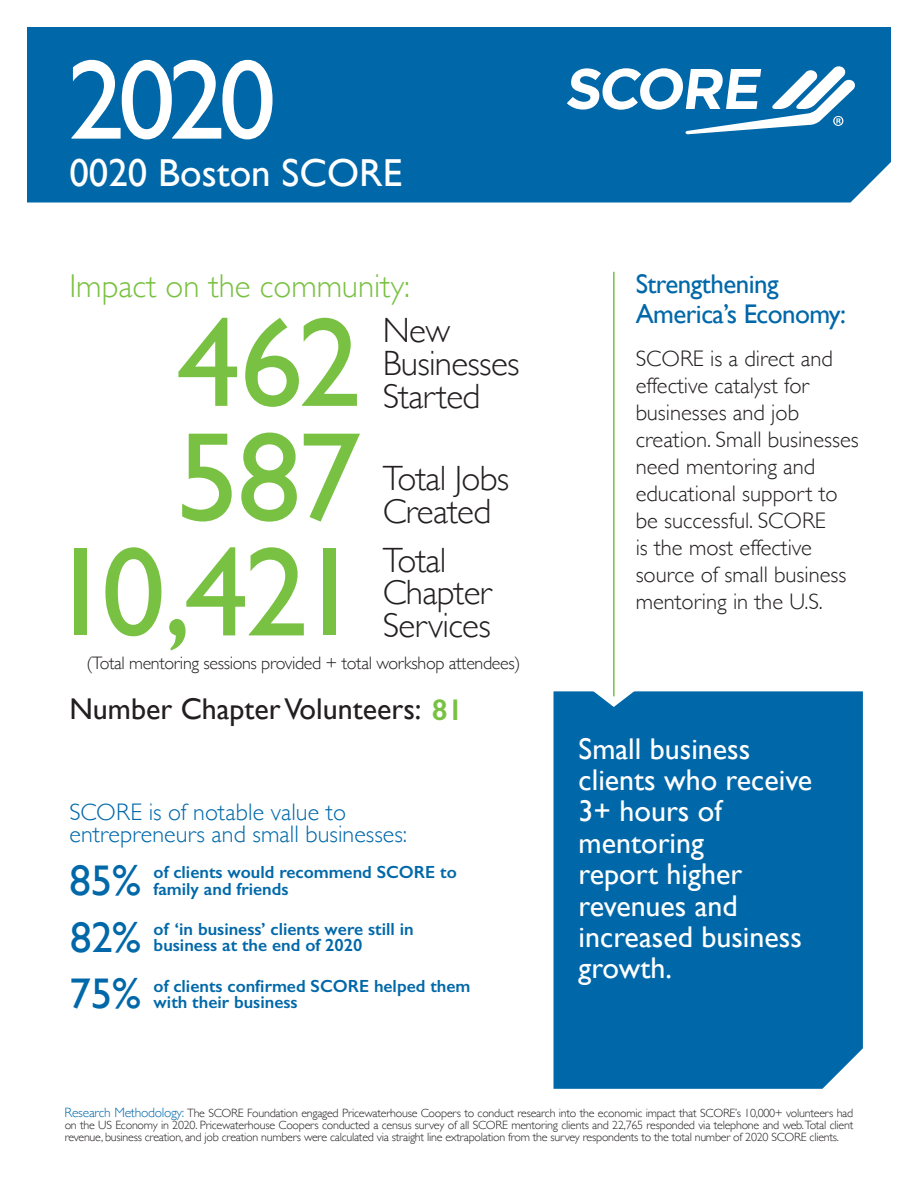
<style>
.page{position:relative;width:918px;height:1188px;background:#fff}
.page>*{position:absolute;margin:0;border:0;box-sizing:border-box;transform-origin:0 0}
.t1{font:127.5px "Gill Sans";letter-spacing:-.035em;color:#79c142}
.t2{font:114px "Gill Sans";color:#fff}
.t3{font:42.9px "Gill Sans";color:#0068a9}
.t4{font:42.9px "Gill Sans";color:#0068a9}
.t5{font:39px "Gill Sans";color:#fff}
.t6{font:300 35.1px/32.7px "Gill Sans";letter-spacing:-.02em;color:#231f20}
.t7{font:300 33px "Gill Sans";color:#79c142}
.t8{font:30px/31.3px "Gill Sans";color:#fff}
.t9{font:30px "Gill Sans";color:#231f20}
.t10{font:27px/30px "Gill Sans";letter-spacing:-.02em;color:#0068a9}
.t11{font:300 24px/22.6px "Gill Sans";letter-spacing:.005em;color:#0068a9}
.t12{font:300 22.5px/27px "Gill Sans";color:#231f20}
.t13{font:300 18px "Gill Sans";letter-spacing:-.02em;color:#231f20}
.t14{font:600 17.7px "Gill Sans";color:#0068a9}
.t15{font:300 12px/12px "Gill Sans";letter-spacing:-.02em;color:#231f20;text-align:justify}
.s1{font-weight:600;color:#79c142}
.s2{font-size:13.5px;color:#0068a9}
</style>
<div class="page">
<div style="left:554px;top:691px;width:309px;height:398px;background:#0068a9"></div>
<svg style="left:583px;top:691px;width:62px;height:17px"></svg>
<hr style="left:613px;top:272px;width:2px;height:424px;background:#79c142">
<div style="left:27px;top:27px;width:864px;height:175px;background:#0068a9"></div>
<svg style="left:567px;top:66px;width:288px;height:68px"></svg>
<h2 class="t2" style="left:68px;top:33px;width:210px">2020</h2>
<h3 class="t5" style="left:69px;top:150px;width:334px">0020 Boston SCORE</h3>
<h3 class="t7" style="left:69px;top:260px;width:342px">Impact on the community:</h3>
<h3 class="t6" style="left:383px;top:313px;width:138px">New<br>Businesses</h3>
<h1 class="t1" style="left:177px;top:289px;width:186px">462</h1>
<h3 class="t6" style="left:383px;top:378px;width:99px">Started</h3>
<h1 class="t1" style="left:176px;top:404px;width:187px">587</h1>
<h1 class="t1" style="left:48px;top:518px;width:315px">10,421</h1>
<h3 class="t6" style="left:383px;top:460px;width:128px">Total Jobs</h3>
<h3 class="t6" style="left:383px;top:485px;width:110px;line-height:49.1px">Created<br>Total</h3>
<h3 class="t6" style="left:383px;top:575px;width:110px">Chapter</h3>
<h3 class="t6" style="left:383px;top:608px;width:109px">Services</h3>
<h3 class="t13" style="left:87px;top:649px;width:435px">(Total mentoring sessions provided + total workshop attendees)</h3>
<h3 class="t9" style="left:70px;top:691px;width:395px">Number Chapter Volunteers: <span class="s1">81</span></h3>
<h3 class="t11" style="left:69px;top:799px;width:339px">SCORE is of notable value to entrepreneurs and small businesses:</h3>
<h3 class="t4" style="left:69px;top:856px;width:73px">85%</h3>
<h3 class="t3" style="left:70px;top:912px;width:73px">82%</h3>
<h3 class="t3" style="left:69px;top:969px;width:73px">75%</h3>
<h3 class="t14" style="left:154px;top:862px;width:305px">of clients would recommend SCORE to</h3>
<h3 class="t14" style="left:154px;top:878px;width:136px">family and friends</h3>
<h3 class="t14" style="left:154px;top:918px;width:261px">of ‘in business’ clients were still in</h3>
<h3 class="t14" style="left:154px;top:935px;width:210px">business at the end of 2020</h3>
<h3 class="t14" style="left:154px;top:975px;width:318px">of clients confirmed SCORE helped them</h3>
<h3 class="t14" style="left:154px;top:991px;width:146px">with their business</h3>
<h3 class="t10" style="left:636px;top:269px;width:212px">Strengthening<br>America’s Economy:</h3>
<h3 class="t12" style="left:636px;top:344px;width:225px">SCORE is a direct and effective catalyst for businesses and job creation. Small businesses need mentoring and educational support to be successful. SCORE<br>is the most effective source of small business mentoring in the U.S.</h3>
<h3 class="t8" style="left:579px;top:733px;width:235px">Small business clients who receive<br>3+ hours of mentoring<br>report higher revenues and increased business growth.</h3>
<p class="t15" style="left:65px;top:1107px;width:790px"><span class="s2">Research Methodology:</span> The SCORE Foundation engaged Pricewaterhouse Coopers to conduct research into the economic impact that SCORE’s 10,000+ volunteers had on the US Economy in 2020. Pricewaterhouse Coopers conducted a census survey of all SCORE mentoring clients and 22,765 responded via telephone and web.Total client revenue, business creation, and job creation numbers were calculated via straight line extrapolation from the survey respondents to the total number of 2020 SCORE clients.</p>
</div>
